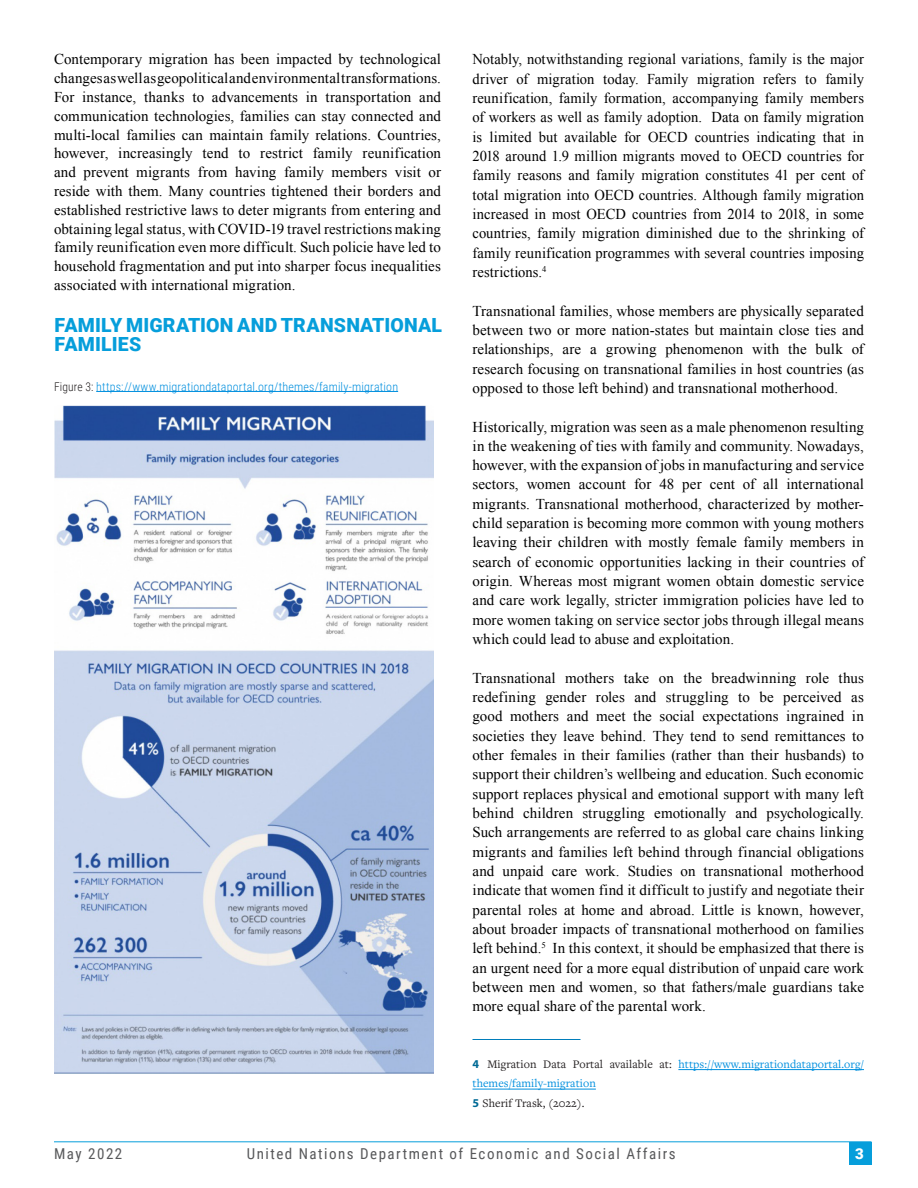
<style>
.page{position:relative;width:918px;height:1188px;background:#fff}
.page>*{position:absolute;margin:0;border:0;box-sizing:border-box;transform-origin:0 0}
.BodyText1st{font:900 19.5px/18.8px "Roboto";letter-spacing:.01em;color:#069edb}
.BodyText1st-2{font:15px/19.4px "Times New Roman";letter-spacing:.005em;color:#000;text-align:justify}
.t1{font:15px "Roboto Condensed";letter-spacing:.1em;color:#57585a}
.t2{font:900 15px "Roboto";color:#fff}
.t3{font:12px/19.5px "Freight Text Pro";letter-spacing:.005em;color:#008fde}
.Figure_head_1{font:300 12px "Roboto Condensed";letter-spacing:.015em;color:#008fde}
.t4{font:12px "Freight Text Pro";letter-spacing:.005em;color:#231f20}
.s1{color:#231f20}
.s2{font-family:"Myriad Pro";font-weight:700;color:#006a95}
</style>
<div class="page">
<div style="left:849px;top:1142px;width:22px;height:23px;background:#069edb"></div>
<hr style="left:54px;top:1141px;width:818px;height:1px;background:#069edb">
<hr style="left:96px;top:391px;width:302px;height:1px;background:#008fde">
<hr style="left:472px;top:1039px;width:108px;height:1px;background:#007dbb">
<hr style="left:678px;top:1069px;width:186px;height:1px;background:#008fde">
<hr style="left:472px;top:1089px;width:124px;height:1px;background:#008fde">
<img style="left:54px;top:405px;width:380px;height:669px">
<p class="BodyText1st-2" style="left:54px;top:50px;width:388px;line-height:18.8px">Contemporary migration has been impacted by technological changes as well as geopolitical and environmental transformations.<br>For instance, thanks to advancements in transportation and communication technologies, families can stay connected and multi-local families can maintain family relations. Countries, however, increasingly tend to restrict family reunification and prevent migrants from having family members visit or reside with them. Many countries tightened their borders and established restrictive laws to deter migrants from entering and obtaining legal status, with COVID-19 travel restrictions making family reunification even more difficult. Such policie have led to</p>
<p class="BodyText1st-2" style="left:54px;top:256px;width:388px;line-height:18.8px">household fragmentation and put into sharper focus inequalities associated with international migration.</p>
<p class="BodyText1st" style="left:54px;top:315px;width:389px">FAMILY MIGRATION AND TRANSNATIONAL<br>FAMILIES</p>
<p class="Figure_head_1" style="left:54px;top:378px;width:346px"><span class="s1">Figure 3:</span> https://www.migrationdataportal.org/themes/family-migration</p>
<p class="BodyText1st-2" style="left:472px;top:49px;width:393px">Notably, notwithstanding regional variations, family is the major driver of migration today. Family migration refers to family reunification, family formation, accompanying family members of workers as well as family adoption. Data on family migration is limited but available for OECD countries indicating that in 2018 around 1.9 million migrants moved to OECD countries for family reasons and family migration constitutes 41 per cent of total migration into OECD countries. Although family migration increased in most OECD countries from 2014 to 2018, in some countries, family migration diminished due to the shrinking of family reunification programmes with several countries imposing restrictions.<sup>4</sup></p>
<p class="BodyText1st-2" style="left:472px;top:301px;width:393px">Transnational families, whose members are physically separated between two or more nation-states but maintain close ties and relationships, are a growing phenomenon with the bulk of research focusing on transnational families in host countries (as opposed to those left behind) and transnational motherhood.</p>
<p class="BodyText1st-2" style="left:472px;top:417px;width:393px">Historically, migration was seen as a male phenomenon resulting in the weakening of ties with family and community. Nowadays, however, with the expansion of jobs in manufacturing and service sectors, women account for 48 per cent of all international migrants. Transnational motherhood, characterized by mother&shy;child separation is becoming more common with young mothers leaving their children with mostly female family members in search of economic opportunities lacking in their countries of origin. Whereas most migrant women obtain domestic service and care work legally, stricter immigration policies have led to more women taking on service sector jobs through illegal means which could lead to abuse and exploitation.</p>
<p class="BodyText1st-2" style="left:472px;top:668px;width:393px">Transnational mothers take on the breadwinning role thus redefining gender roles and struggling to be perceived as good mothers and meet the social expectations ingrained in societies they leave behind. They tend to send remittances to other females in their families (rather than their husbands) to support their children’s wellbeing and education. Such economic support replaces physical and emotional support with many left behind children struggling emotionally and psychologically.<br>Such arrangements are referred to as global care chains linking migrants and families left behind through financial obligations and unpaid care work. Studies on transnational motherhood indicate that women find it difficult to justify and negotiate their parental roles at home and abroad. Little is known, however, about broader impacts of transnational motherhood on families left behind.<sup>5</sup> In this context, it should be emphasized that there is an urgent need for a more equal distribution of unpaid care work between men and women, so that fathers/male guardians take more equal share of the parental work.</p>
<p class="t3" style="left:472px;top:1054px;width:393px"><span class="s2">4</span> <span class="s1">Migration Data Portal available at:</span> https://www.migrationdataportal.org/ themes/family-migration</p>
<p class="t4" style="left:472px;top:1095px;width:113px"><span class="s2">5</span> Sherif Trask, (2022).</p>
<p class="t1" style="left:54px;top:1143px;width:70px">May 2022</p>
<p class="t1" style="left:247px;top:1143px;width:430px">United Nations Department of Economic and Social Affairs</p>
<p class="t2" style="left:855px;top:1143px;width:10px">3</p>
</div>
